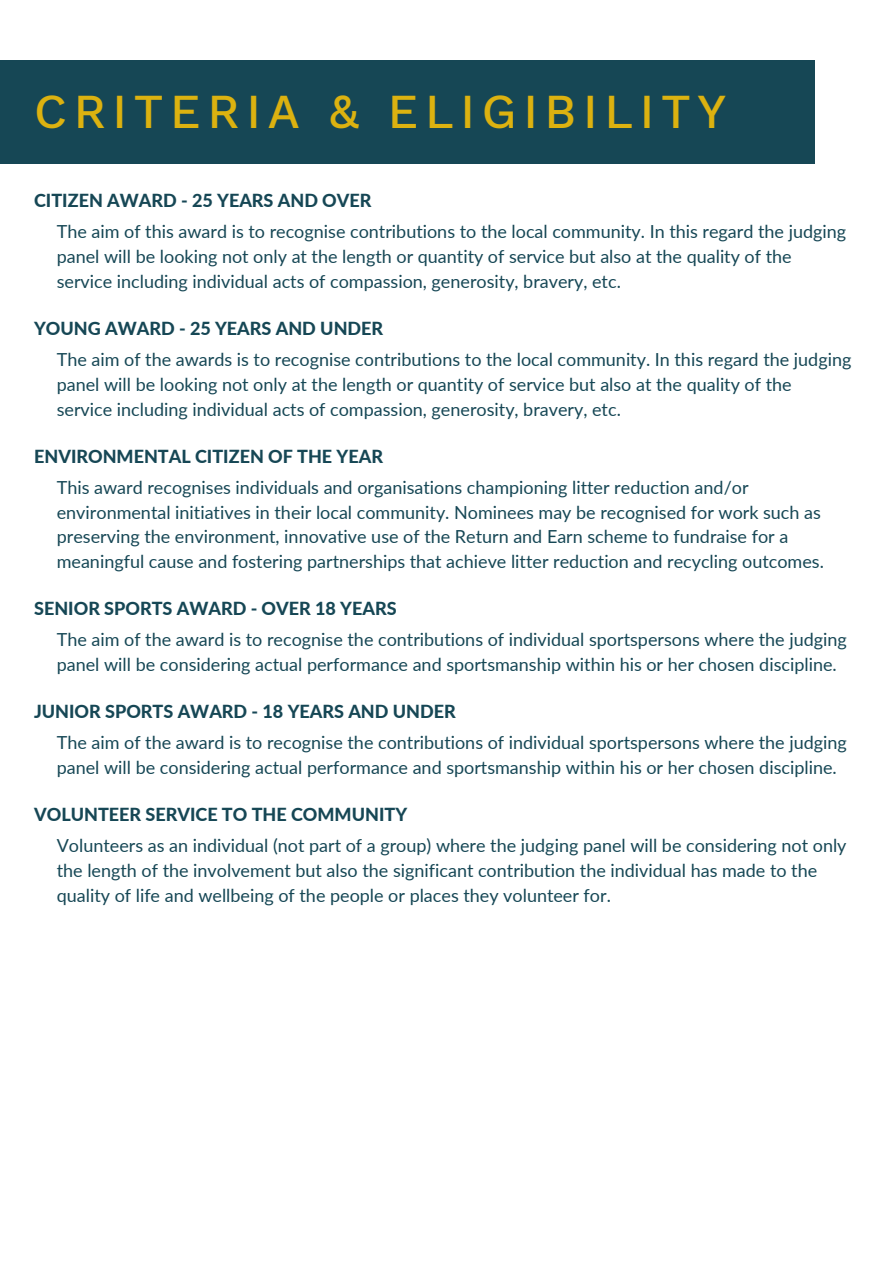
<style>
.page{position:relative;width:893px;height:1264px;background:#fff}
.page>*{position:absolute;margin:0;border:0;box-sizing:border-box;transform-origin:0 0}
.t1{font:500 48px "Work Sans";letter-spacing:.14em;color:#dcb210}
.t2{font:18px/24.8px "Lato";color:#164755}
.t3{font:800 18px "Lato";color:#164755}
</style>
<div class="page">
<div style="left:0;top:60px;width:814px;height:104px;background:#164755"></div>
<h1 class="t1" style="left:34px;top:84px;width:693px">CRITERIA &amp; ELIGIBILITY</h1>
<p class="t3" style="left:34px;top:189px;width:339px">CITIZEN AWARD - 25 YEARS AND OVER</p>
<p class="t2" style="left:57px;top:219px;width:790px">The aim of this award is to recognise contributions to the local community. In this regard the judging panel will be looking not only at the length or quantity of service but also at the quality of the service including individual acts of compassion, generosity, bravery, etc.</p>
<p class="t3" style="left:34px;top:317px;width:350px">YOUNG AWARD - 25 YEARS AND UNDER</p>
<p class="t2" style="left:57px;top:347px;width:796px">The aim of the awards is to recognise contributions to the local community. In this regard the judging panel will be looking not only at the length or quantity of service but also at the quality of the service including individual acts of compassion, generosity, bravery, etc.</p>
<p class="t3" style="left:34px;top:445px;width:350px">ENVIRONMENTAL CITIZEN OF THE YEAR</p>
<p class="t2" style="left:57px;top:474px;width:768px">This award recognises individuals and organisations championing litter reduction and/or environmental initiatives in their local community. Nominees may be recognised for work such as preserving the environment, innovative use of the Return and Earn scheme to fundraise for a meaningful cause and fostering partnerships that achieve litter reduction and recycling outcomes.</p>
<p class="t3" style="left:34px;top:597px;width:364px">SENIOR SPORTS AWARD - OVER 18 YEARS</p>
<p class="t2" style="left:57px;top:627px;width:791px">The aim of the award is to recognise the contributions of individual sportspersons where the judging panel will be considering actual performance and sportsmanship within his or her chosen discipline.</p>
<p class="t3" style="left:34px;top:700px;width:423px">JUNIOR SPORTS AWARD - 18 YEARS AND UNDER</p>
<p class="t2" style="left:57px;top:730px;width:791px">The aim of the award is to recognise the contributions of individual sportspersons where the judging panel will be considering actual performance and sportsmanship within his or her chosen discipline.</p>
<p class="t3" style="left:34px;top:803px;width:374px">VOLUNTEER SERVICE TO THE COMMUNITY</p>
<p class="t2" style="left:57px;top:833px;width:791px">Volunteers as an individual (not part of a group) where the judging panel will be considering not only the length of the involvement but also the significant contribution the individual has made to the quality of life and wellbeing of the people or places they volunteer for.</p>
</div>
